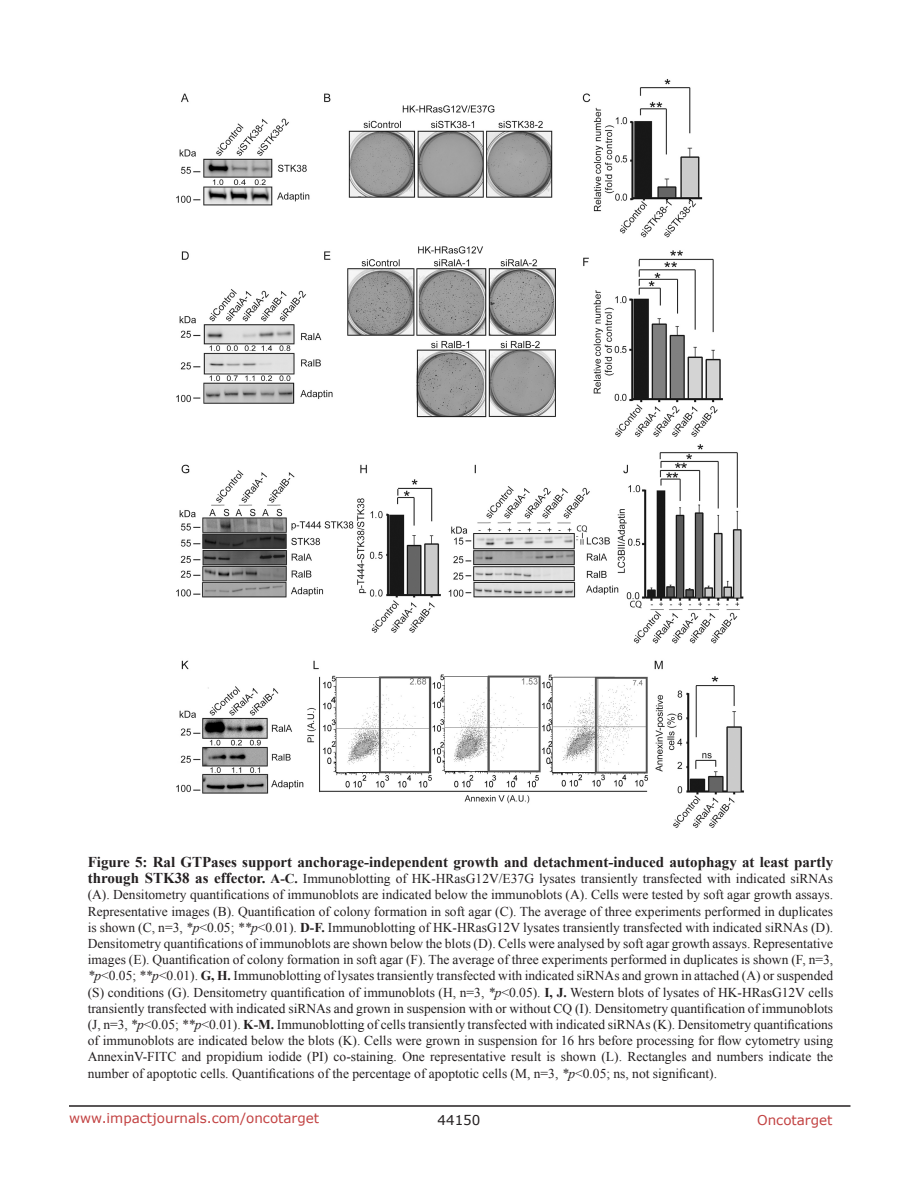
<style>
.page{position:relative;width:918px;height:1188px;background:#fff}
.page>*{position:absolute;margin:0;border:0;box-sizing:border-box;transform-origin:0 0}
.t1{font:700 15px "Times New Roman";color:#231f20}
.t2{font:13.5px/16.2px "Times New Roman";color:#231f20;text-align:justify}
.t3{font:13.5px "Verdana";color:#c24141}
.t4{font:13.5px "Verdana";color:#231f20}
.s1{font-weight:700;font-size:15px}
.s2{font-weight:700}
.s3{font-style:italic}
</style>
<div class="page">
<hr style="left:69px;top:1105px;width:781px;height:2px;background:#231f20">
<img style="left:176px;top:79px;width:568px;height:749px">
<p class="t1" style="left:88px;top:852px;width:747px">Figure 5: Ral GTPases support anchorage-independent growth and detachment-induced autophagy at least partly</p>
<p class="t2" style="left:88px;top:870px;width:747px"><span class="s1">through STK38 as effector.</span> <span class="s2">A-C.</span> Immunoblotting of HK-HRasG12V/E37G lysates transiently transfected with indicated siRNAs (A). Densitometry quantifications of immunoblots are indicated below the immunoblots (A). Cells were tested by soft agar growth assays.<br>Representative images (B). Quantification of colony formation in soft agar (C). The average of three experiments performed in duplicates is shown (C, n=3, <span class="s3">*p</span>&lt;0.05; <span class="s3">**p</span>&lt;0.01). <span class="s2">D-F.</span> Immunoblotting of HK-HRasG12V lysates transiently transfected with indicated siRNAs (D).<br>Densitometry quantifications of immunoblots are shown below the blots (D). Cells were analysed by soft agar growth assays. Representative images (E). Quantification of colony formation in soft agar (F). The average of three experiments performed in duplicates is shown (F, n=3, <span class="s3">*p</span>&lt;0.05; <span class="s3">**p</span>&lt;0.01). <span class="s2">G, H.</span> Immunoblotting of lysates transiently transfected with indicated siRNAs and grown in attached (A) or suspended (S) conditions (G). Densitometry quantification of immunoblots (H, n=3, <span class="s3">*p</span>&lt;0.05). <span class="s2">I, J.</span> Western blots of lysates of HK-HRasG12V cells transiently transfected with indicated siRNAs and grown in suspension with or without CQ (I). Densitometry quantification of immunoblots (J, n=3, <span class="s3">*p</span>&lt;0.05; <span class="s3">**p</span>&lt;0.01). <span class="s2">K-M.</span> Immunoblotting of cells transiently transfected with indicated siRNAs (K). Densitometry quantifications of immunoblots are indicated below the blots (K). Cells were grown in suspension for 16 hrs before processing for flow cytometry using AnnexinV-FITC and propidium iodide (PI) co-staining. One representative result is shown (L). Rectangles and numbers indicate the number of apoptotic cells. Quantifications of the percentage of apoptotic cells (M, n=3, <span class="s3">*p</span>&lt;0.05; ns, not significant).</p>
<p class="t3" style="left:69px;top:1109px;width:252px">www.impactjournals.com/oncotarget</p>
<p class="t4" style="left:438px;top:1111px;width:44px">44150</p>
<p class="t3" style="left:757px;top:1111px;width:77px">Oncotarget</p>
</div>
